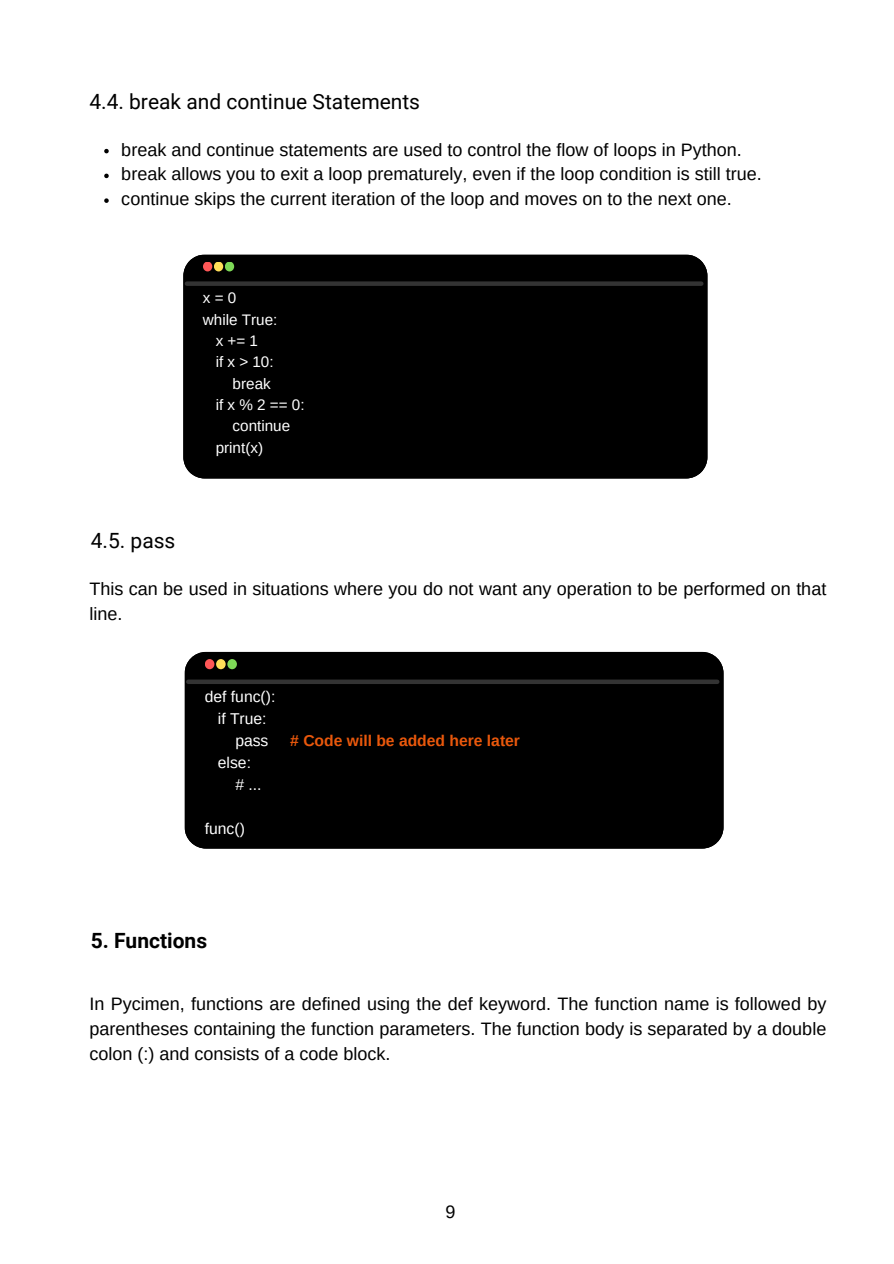
<style>
.page{position:relative;width:894px;height:1264px;background:#fff}
.page>*{position:absolute;margin:0;border:0;box-sizing:border-box;transform-origin:0 0}
.t1{font:21px "Roboto";color:#000}
.t2{font:700 21px "Roboto";color:#000}
.t3{font:18px/24.8px "Arimo";color:#000}
.t4{font:15.6px "Arimo";color:#fff}
.t5{font:700 15.6px "Arimo";color:#e9580c}
.t6{font:15.3px "Arimo";color:#fff}
</style>
<div class="page">
<svg style="left:104px;top:149px;width:5px;height:4px"></svg>
<svg style="left:104px;top:174px;width:5px;height:4px"></svg>
<svg style="left:104px;top:198px;width:5px;height:5px"></svg>
<div style="left:183px;top:254px;width:524px;height:224px;background:#000"></div>
<div style="left:187px;top:281px;width:514px;height:5px;background:#333"></div>
<div style="left:203px;top:261px;width:9px;height:10px;background:#ff5757;border-radius:50%"></div>
<div style="left:214px;top:261px;width:9px;height:10px;background:#ffde59;border-radius:50%"></div>
<div style="left:225px;top:261px;width:9px;height:10px;background:#7ed957;border-radius:50%"></div>
<div style="left:184px;top:652px;width:539px;height:196px;background:#000"></div>
<div style="left:188px;top:679px;width:529px;height:5px;background:#333"></div>
<div style="left:205px;top:659px;width:9px;height:10px;background:#ff5757;border-radius:50%"></div>
<div style="left:216px;top:659px;width:9px;height:10px;background:#ffde59;border-radius:50%"></div>
<div style="left:227px;top:659px;width:10px;height:10px;background:#7ed957;border-radius:50%"></div>
<p class="t1" style="left:89px;top:89px;width:332px">4.4. break and continue Statements</p>
<p class="t3" style="left:121px;top:137px;width:621px">break and continue statements are used to control the flow of loops in Python.</p>
<p class="t3" style="left:121px;top:162px;width:641px">break allows you to exit a loop prematurely, even if the loop condition is still true.</p>
<p class="t3" style="left:121px;top:186px;width:611px">continue skips the current iteration of the loop and moves on to the next one.</p>
<p class="t6" style="left:203px;top:289px;width:35px">x = 0</p>
<p class="t6" style="left:203px;top:311px;width:76px">while True:</p>
<p class="t6" style="left:216px;top:332px;width:44px">x += 1</p>
<p class="t6" style="left:216px;top:353px;width:59px">if x &gt; 10:</p>
<p class="t6" style="left:232px;top:375px;width:40px">break</p>
<p class="t6" style="left:216px;top:396px;width:90px">if x % 2 == 0:</p>
<p class="t6" style="left:232px;top:417px;width:59px">continue</p>
<h2 class="t6" style="left:216px;top:439px;width:49px">print(x)</h2>
<p class="t1" style="left:91px;top:529px;width:86px">4.5. pass</p>
<p class="t3" style="left:89px;top:576px;width:738px">This can be used in situations where you do not want any operation to be performed on that line.</p>
<p class="t4" style="left:205px;top:687px;width:72px">def func():</p>
<p class="t4" style="left:218px;top:709px;width:50px">if True:</p>
<p class="t4" style="left:235px;top:731px;width:35px">pass</p>
<p class="t5" style="left:290px;top:731px;width:231px"># Code will be added here later</p>
<p class="t4" style="left:218px;top:753px;width:35px">else:</p>
<p class="t4" style="left:235px;top:775px;width:28px"># ...</p>
<h1 class="t4" style="left:205px;top:819px;width:42px">func()</h1>
<p class="t2" style="left:91px;top:928px;width:118px">5. Functions</p>
<p class="t3" style="left:89px;top:991px;width:738px;text-align:justify">In Pycimen, functions are defined using the def keyword. The function name is followed by parentheses containing the function parameters. The function body is separated by a double colon (:) and consists of a code block.</p>
<h2 class="t3" style="left:445px;top:1198px;width:12px">9</h2>
</div>
